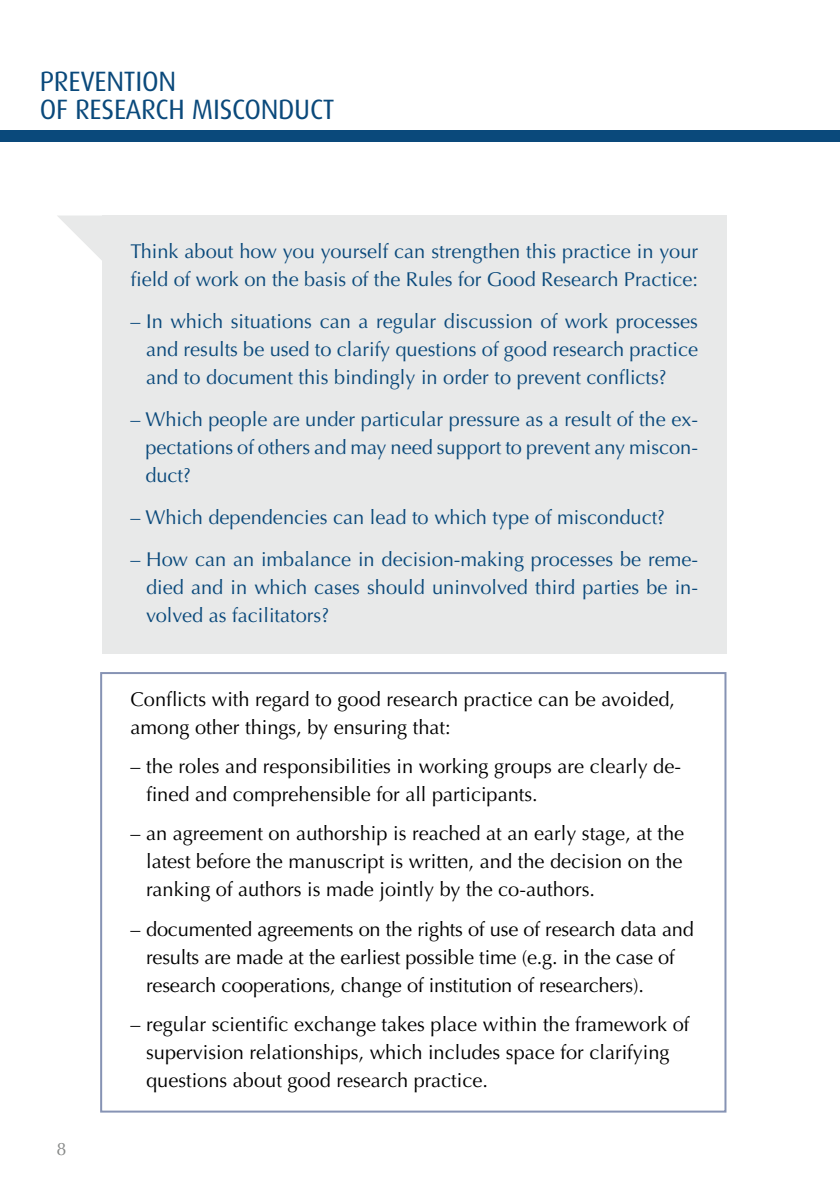
<style>
.page{position:relative;width:840px;height:1191px;background:#fff}
.page>*{position:absolute;margin:0;border:0;box-sizing:border-box;transform-origin:0 0}
.Head_rechts{font:28px/28px "Dax";letter-spacing:-.01em;color:#0a497b}
.Fließ{font:20px/28px "Optima LT";color:#000}
.Fließ-2{font:20px/28px "Optima LT";color:#0a497b;text-align:justify}
.t1{font:18px "Optima LT";color:#878988}
</style>
<div class="page">
<div style="left:0;top:130px;width:839px;height:12px;background:#0a497b"></div>
<div style="left:102px;top:215px;width:624px;height:438px;background:#e8e9e9"></div>
<svg style="left:57px;top:215px;width:45px;height:45px"></svg>
<div style="left:100px;top:672px;width:626px;height:440px;border:2px solid #8693b4"></div>
<p class="Head_rechts" style="left:40px;top:68px;width:296px">PREVENTION<br>OF RESEARCH MISCONDUCT</p>
<p class="Fließ-2" style="left:130px;top:237px;width:569px">Think about how you yourself can strengthen this practice in your field of work on the basis of the Rules for Good Research Practice:</p>
<p class="Fließ-2" style="left:146px;top:307px;width:553px;text-indent:-16px">– In which situations can a regular discussion of work processes and results be used to clarify questions of good research practice and to document this bindingly in order to prevent conflicts?</p>
<p class="Fließ-2" style="left:145px;top:405px;width:554px;text-indent:-15px">– Which people are under particular pressure as a result of the ex&shy;pectations of others and may need support to prevent any miscon&shy;duct?</p>
<p class="Fließ-2" style="left:130px;top:503px;width:535px">– Which dependencies can lead to which type of misconduct?</p>
<p class="Fließ-2" style="left:146px;top:545px;width:553px;text-indent:-16px">– How can an imbalance in decision-making processes be reme&shy;died and in which cases should uninvolved third parties be in&shy;volved as facilitators?</p>
<p class="t1" style="left:56px;top:1138px;width:12px">8</p>
<p class="Fließ" style="left:130px;top:685px;width:545px">Conflicts with regard to good research practice can be avoided, among other things, by ensuring that:</p>
<p class="Fließ" style="left:146px;top:752px;width:536px;text-indent:-16px">– the roles and responsibilities in working groups are clearly de&shy;fined and comprehensible for all participants.</p>
<p class="Fließ" style="left:146px;top:820px;width:539px;text-align:justify;text-indent:-16px">– an agreement on authorship is reached at an early stage, at the latest before the manuscript is written, and the decision on the ranking of authors is made jointly by the co-authors.</p>
<p class="Fließ" style="left:146px;top:915px;width:549px;text-indent:-16px">– documented agreements on the rights of use of research data and results are made at the earliest possible time (e.g. in the case of research cooperations, change of institution of researchers).</p>
<p class="Fließ" style="left:146px;top:1010px;width:544px;text-indent:-16px">– regular scientific exchange takes place within the framework of supervision relationships, which includes space for clarifying questions about good research practice.</p>
</div>
